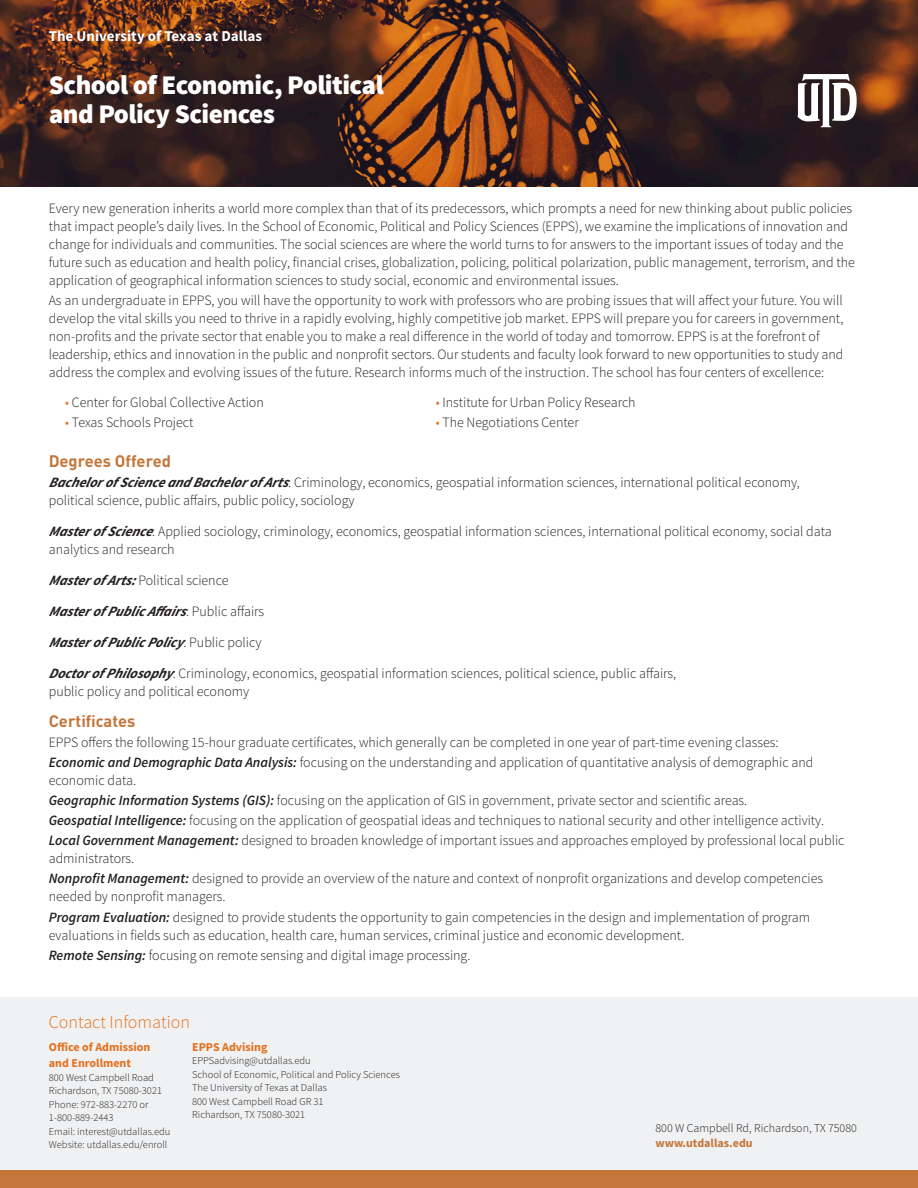
<style>
.page{position:relative;width:918px;height:1188px;background:#fff}
.page>*{position:absolute;margin:0;border:0;box-sizing:border-box;transform-origin:0 0}
.yourName{font:900 27px "Source Sans Pro";letter-spacing:-.02em;color:#fff}
.t1{font:300 18px "Source Sans Pro";color:#e4701e}
.t2{font:700 16.5px "DIN Pro";color:#c4763b}
.t3{font:700 15px "Source Sans Pro";color:#fff}
.t4{font:300 14.25px/18px "Source Sans Pro";color:#231f20}
.t5{font:italic 700 14.25px "Source Sans Pro";color:#231f20}
.t6{font:700 12px/16.5px "Source Sans Pro";color:#e4701e}
.t7{font:300 12px "Source Sans Pro";color:#231f20}
.t8{font:700 12px "Source Sans Pro";color:#c4763b}
.t9{font:300 10.5px/13.5px "Source Sans Pro";color:#231f20}
.s1{color:#e4701e}
.s2{font-weight:700;font-style:italic}
.s3{font-weight:300;font-style:normal}
.s4{font-weight:600;font-style:italic}
</style>
<div class="page">
<img style="left:0;top:0;width:918px;height:187px">
<svg style="left:798px;top:74px;width:59px;height:53px"></svg>
<div style="left:0;top:998px;width:918px;height:190px;background:#f0f1f2"></div>
<div style="left:0;top:1171px;width:918px;height:17px;background:#c4763b"></div>
<p class="t3" style="left:49px;top:27px;width:215px">The University of Texas at Dallas</p>
<p class="yourName" style="left:49px;top:67px;width:336px">School of Economic, Political</p>
<p class="yourName" style="left:49px;top:96px;width:228px">and Policy Sciences</p>
<p class="t4" style="left:49px;top:199px;width:808px">Every new generation inherits a world more complex than that of its predecessors, which prompts a need for new thinking about public policies that impact people’s daily lives. In the School of Economic, Political and Policy Sciences (EPPS), we examine the implications of innovation and change for individuals and communities. The social sciences are where the world turns to for answers to the important issues of today and the future such as education and health policy, financial crises, globalization, policing, political polarization, public management, terrorism, and the application of geographical information sciences to study social, economic and environmental issues.</p>
<p class="t4" style="left:49px;top:292px;width:796px">As an undergraduate in EPPS, you will have the opportunity to work with professors who are probing issues that will affect your future. You will develop the vital skills you need to thrive in a rapidly evolving, highly competitive job market. EPPS will prepare you for careers in government, non-profits and the private sector that enable you to make a real difference in the world of today and tomorrow. EPPS is at the forefront of leadership, ethics and innovation in the public and nonprofit sectors. Our students and faculty look forward to new opportunities to study and address the complex and evolving issues of the future. Research informs much of the instruction. The school has four centers of excellence:</p>
<p class="t4" style="left:65px;top:393px;width:200px"><span class="s1">•</span> Center for Global Collective Action</p>
<p class="t4" style="left:436px;top:393px;width:201px"><span class="s1">•</span> Institute for Urban Policy Research</p>
<p class="t4" style="left:65px;top:414px;width:130px"><span class="s1">•</span> Texas Schools Project</p>
<p class="t4" style="left:436px;top:414px;width:145px"><span class="s1">•</span> The Negotiations Center</p>
<p class="t2" style="left:49px;top:449px;width:124px">Degrees Offered</p>
<p class="t4" style="left:49px;top:473px;width:753px"><span class="s2">Bachelorof ScienceandBachelorof Arts</span>: Criminology, economics, geospatial information sciences, international political economy, political science, public affairs, public policy, sociology</p>
<p class="t4" style="left:49px;top:522px;width:785px"><span class="s2">Masterof Science</span>: Applied sociology, criminology, economics, geospatial information sciences, international political economy, social data analytics and research</p>
<p class="t4" style="left:49px;top:571px;width:181px"><span class="s2">Masterof Arts:</span>Political science</p>
<p class="t5" style="left:49px;top:602px;width:217px">Masterof PublicAffairs<span class="s3">: P u b l i c a ff a i r s</span></p>
<p class="t5" style="left:49px;top:633px;width:214px">Masterof PublicPolicy<span class="s3">: P u b l i c p o l i c y</span></p>
<p class="t4" style="left:49px;top:664px;width:629px"><span class="s2">Doctorof Philosophy</span>: Criminology, economics, geospatial information sciences, political science, public affairs, public policy and political economy</p>
<p class="t2" style="left:49px;top:709px;width:88px">Certificates</p>
<p class="t4" style="left:49px;top:733px;width:731px">EPPS offers the following 15-hour graduate certificates, which generally can be completed in one year of part-time evening classes:</p>
<p class="t4" style="left:49px;top:753px;width:766px"><span class="s4">Economic and Demographic Data Analysis:</span> focusing on the understanding and application of quantitative analysis of demographic and economic data.</p>
<p class="t4" style="left:49px;top:791px;width:700px"><span class="s4">Geographic Information Systems (GIS):</span> focusing on the application of GIS in government, private sector and scientific areas.</p>
<p class="t4" style="left:49px;top:812px;width:777px"><span class="s4">Geospatial Intelligence:</span> focusing on the application of geospatial ideas and techniques to national security and other intelligence activity.</p>
<p class="t4" style="left:49px;top:832px;width:797px"><span class="s4">Local Government Management:</span> designed to broaden knowledge of important issues and approaches employed by professional local public administrators.</p>
<p class="t4" style="left:49px;top:870px;width:776px"><span class="s4">Nonprofit Management:</span> designed to provide an overview of the nature and context of nonprofit organizations and develop competencies needed by nonprofit managers.</p>
<p class="t4" style="left:49px;top:908px;width:763px"><span class="s4">Program Evaluation:</span> designed to provide students the opportunity to gain competencies in the design and implementation of program evaluations in fields such as education, health care, human services, criminal justice and economic development.</p>
<p class="t4" style="left:49px;top:946px;width:423px"><span class="s4">Remote Sensing:</span> focusing on remote sensing and digital image processing.</p>
<p class="t1" style="left:49px;top:1011px;width:143px">Contact Infomation</p>
<p class="t6" style="left:49px;top:1039px;width:103px">Office of Admission and Enrollment</p>
<p class="t9" style="left:49px;top:1071px;width:123px">800 West Campbell Road<br>Richardson, TX 75080-3021<br>Phone: 972-883-2270 or<br>1-800-889-2443<br>Email: interest@utdallas.edu<br>Website: utdallas.edu/enroll</p>
<p class="t6" style="left:192px;top:1039px;width:77px">EPPS Advising</p>
<p class="t9" style="left:192px;top:1054px;width:209px">EPPSadvising@utdallas.edu<br>School of Economic, Political and Policy Sciences The University of Texas at Dallas<br>800 West Campbell Road GR 31<br>Richardson, TX 75080-3021</p>
<p class="t7" style="left:656px;top:1121px;width:203px">800 W Campbell Rd, Richardson, TX 75080</p>
<p class="t8" style="left:656px;top:1135px;width:99px">www.utdallas.edu</p>
</div>
